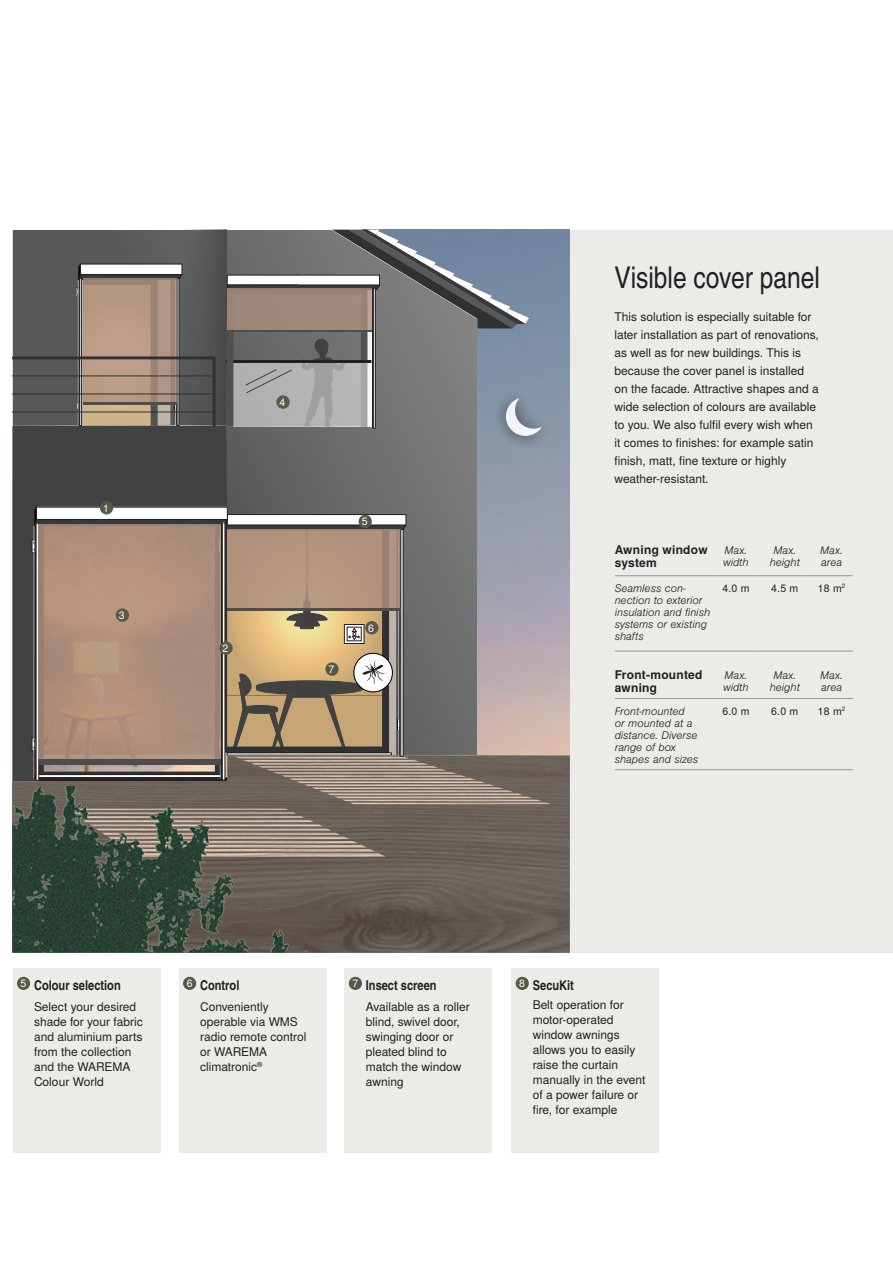
<style>
.page{position:relative;width:893px;height:1263px;background:#fff}
.page>*{position:absolute;margin:0;border:0;box-sizing:border-box;transform-origin:0 0}
.t1{font:30px "Warema Nimbus Cnd";color:#231f20}
.t2{font:700 13.5px "Warema Nimbus Cnd";color:#231f20}
.t3{font:12px/15px "Warema Nimbus";color:#231f20}
.t4{font:700 12px/13.5px "Warema Nimbus";letter-spacing:.02em;color:#231f20}
.t5{font:italic 300 10.5px/12px "Warema Nimbus";color:#231f20}
.t6{font:10.5px "Warema Nimbus";color:#231f20}
.t7{font:10.5px "Warema Nimbus";color:#fff}
</style>
<div class="page">
<div style="left:345px;top:968px;width:147px;height:184px;background:#ecebe7"></div>
<div style="left:349px;top:977px;width:13px;height:13px;background:#585748;border-radius:50%"></div>
<div style="left:569px;top:230px;width:324px;height:722px;background:#ecebe7"></div>
<div style="left:13px;top:968px;width:147px;height:184px;background:#ecebe7"></div>
<div style="left:17px;top:977px;width:13px;height:13px;background:#585748;border-radius:50%"></div>
<div style="left:179px;top:968px;width:147px;height:184px;background:#ecebe7"></div>
<div style="left:183px;top:977px;width:13px;height:13px;background:#585748;border-radius:50%"></div>
<div style="left:511px;top:968px;width:148px;height:184px;background:#ecebe7"></div>
<div style="left:516px;top:977px;width:13px;height:13px;background:#585748;border-radius:50%"></div>
<img style="left:336px;top:229px;width:234px;height:526px">
<img style="left:484px;top:376px;width:79px;height:82px">
<svg style="left:49px;top:755px;width:521px;height:197px;background:#6f655d"></svg>
<svg style="left:12px;top:230px;width:465px;height:525px;background:#606161"></svg>
<div style="left:181px;top:229px;width:46px;height:197px;background:linear-gradient(to right,#646565,#4b4c4c)"></div>
<img style="left:12px;top:786px;width:340px;height:166px">
<svg style="left:226px;top:230px;width:315px;height:206px;background:#7f848a"></svg>
<div style="left:32px;top:737px;width:5px;height:14px;border:1px solid #231f20"></div>
<div style="left:32px;top:539px;width:5px;height:14px;border:1px solid #231f20"></div>
<div style="left:227px;top:288px;width:145px;height:42px;background:#9f887a"></div>
<hr style="left:227px;top:330px;width:145px;height:2px;background:#4d4d4f">
<svg style="left:12px;top:263px;width:205px;height:216px;background:#6f6862"></svg>
<svg style="left:33px;top:506px;width:374px;height:275px;background:#a78f7a"></svg>
<div style="left:276px;top:395px;width:14px;height:14px;background:#585748;border-radius:50%"></div>
<div style="left:116px;top:608px;width:13px;height:14px;background:#585748;border-radius:50%"></div>
<div style="left:100px;top:501px;width:13px;height:13px;background:#585748;border-radius:50%"></div>
<div style="left:325px;top:662px;width:14px;height:14px;background:#585748;border-radius:50%"></div>
<div style="left:359px;top:515px;width:13px;height:13px;background:#585748;border-radius:50%"></div>
<div style="left:219px;top:641px;width:14px;height:14px;background:#585748;border-radius:50%"></div>
<hr style="left:615px;top:575px;width:97px;height:1px;background:#949698">
<hr style="left:615px;top:651px;width:97px;height:1px;background:#949698">
<hr style="left:712px;top:651px;width:47px;height:1px;background:#949698">
<hr style="left:759px;top:651px;width:47px;height:1px;background:#949698">
<hr style="left:806px;top:651px;width:47px;height:1px;background:#949698">
<hr style="left:615px;top:698px;width:97px;height:1px;background:#949698">
<hr style="left:615px;top:769px;width:97px;height:1px;background:#949698">
<hr style="left:712px;top:769px;width:47px;height:1px;background:#949698">
<hr style="left:759px;top:769px;width:47px;height:1px;background:#949698">
<hr style="left:806px;top:769px;width:47px;height:1px;background:#949698">
<hr style="left:712px;top:575px;width:47px;height:1px;background:#949698">
<hr style="left:759px;top:575px;width:47px;height:1px;background:#949698">
<hr style="left:806px;top:575px;width:47px;height:1px;background:#949698">
<hr style="left:712px;top:698px;width:47px;height:1px;background:#949698">
<hr style="left:759px;top:698px;width:47px;height:1px;background:#949698">
<hr style="left:806px;top:698px;width:47px;height:1px;background:#949698">
<div style="left:365px;top:621px;width:13px;height:13px;background:#585748;border-radius:50%"></div>
<p class="t7" style="left:103px;top:504px;width:7px">1</p>
<p class="t7" style="left:119px;top:611px;width:7px">3</p>
<p class="t7" style="left:222px;top:644px;width:7px">2</p>
<p class="t7" style="left:279px;top:398px;width:7px">4</p>
<p class="t7" style="left:362px;top:517px;width:7px">5</p>
<p class="t7" style="left:328px;top:665px;width:7px">7</p>
<p class="t7" style="left:368px;top:624px;width:7px">6</p>
<h1 class="t1" style="left:614px;top:266px;width:207px">Visible cover panel</h1>
<p class="t3" style="left:614px;top:309px;width:206px;line-height:18px">This solution is especially suitable for later installation as part of renovations, as well as for new buildings. This is because the cover panel is installed on the facade. Attractive shapes and a wide selection of colours are available to you. We also fulfil every wish when it comes to finishes: for example satin finish, matt, fine texture or highly weather-resistant.</p>
<p class="t4" style="left:615px;top:544px;width:94px">Awning window system</p>
<p class="t5" style="left:723px;top:545px;width:27px">Max. width</p>
<p class="t5" style="left:770px;top:545px;width:32px;text-align:center">Max. height</p>
<p class="t5" style="left:820px;top:545px;width:24px">Max. area</p>
<p class="t5" style="left:615px;top:583px;width:97px">Seamless con&shy;nection to exterior insulation and finish systems or existing shafts</p>
<p class="t6" style="left:722px;top:584px;width:29px">4.0 m</p>
<p class="t6" style="left:771px;top:584px;width:29px">4.5 m</p>
<p class="t6" style="left:818px;top:584px;width:29px">18 m<sup>2</sup></p>
<p class="t4" style="left:615px;top:669px;width:89px">Front-mounted awning</p>
<p class="t5" style="left:723px;top:670px;width:27px">Max. width</p>
<p class="t5" style="left:770px;top:670px;width:32px;text-align:center">Max. height</p>
<p class="t5" style="left:820px;top:670px;width:24px">Max. area</p>
<p class="t5" style="left:615px;top:706px;width:85px">Front-mounted<br>or mounted at a distance. Diverse range of box shapes and sizes</p>
<p class="t6" style="left:722px;top:707px;width:29px">6.0 m</p>
<p class="t6" style="left:771px;top:707px;width:29px">6.0 m</p>
<p class="t6" style="left:818px;top:707px;width:29px">18 m<sup>2</sup></p>
<p class="t2" style="left:21px;top:980px;width:102px"><sup>5</sup> Colour selection</p>
<p class="t3" style="left:34px;top:1000px;width:110px">Select your desired shade for your fabric and aluminium parts from the collection and the WAREMA<br>Colour World</p>
<p class="t2" style="left:187px;top:980px;width:54px"><sup>6</sup> Control</p>
<p class="t3" style="left:200px;top:1000px;width:108px">Conveniently operable via WMS radio remote control or WAREMA climatronic<sup>®</sup></p>
<p class="t2" style="left:352px;top:980px;width:86px"><sup>7</sup> Insect screen</p>
<p class="t3" style="left:366px;top:1000px;width:106px">Available as a roller blind, swivel door, swinging door or pleated blind to match the window awning</p>
<p class="t2" style="left:519px;top:980px;width:56px"><sup>8</sup> SecuKit</p>
<p class="t3" style="left:533px;top:998px;width:114px">Belt operation for motor-operated window awnings allows you to easily raise the curtain manually in the event of a power failure or fire, for example</p>
</div>
